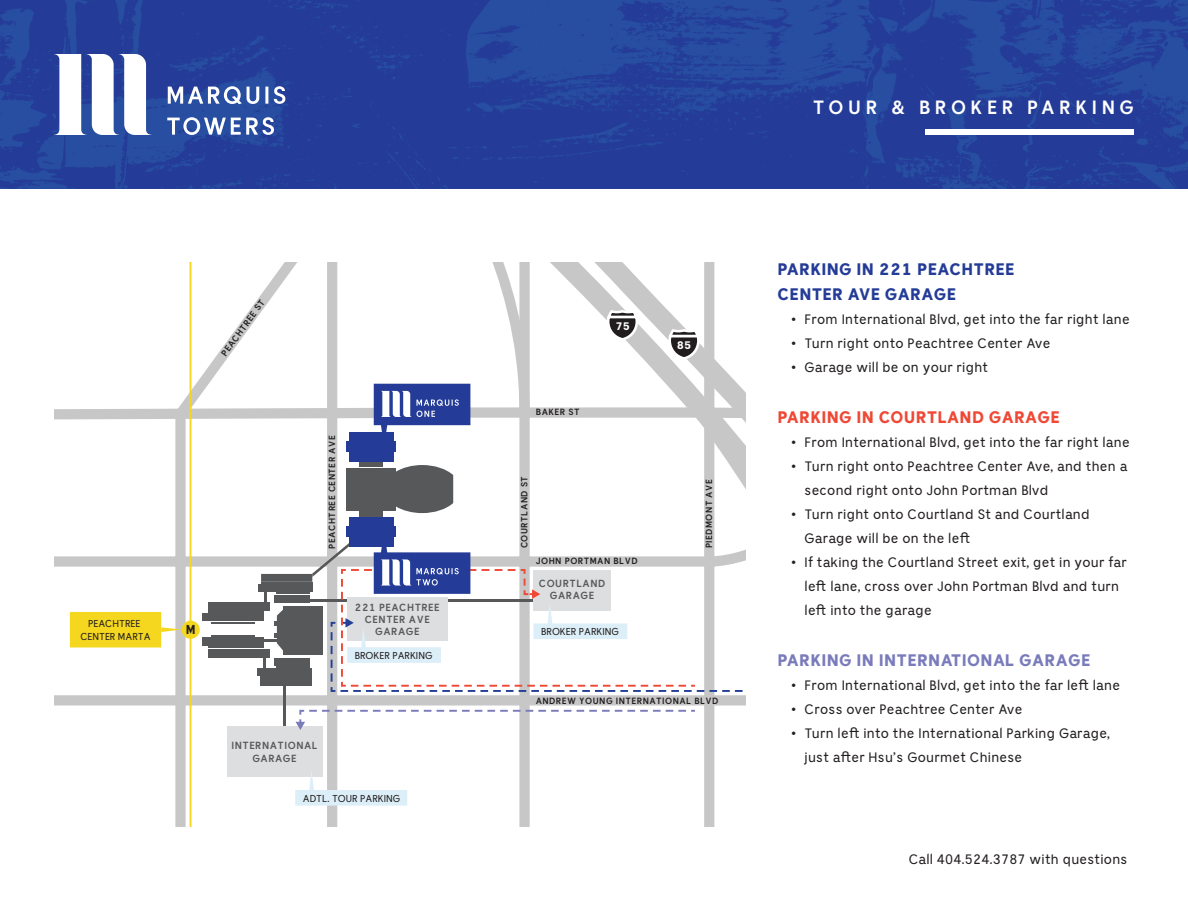
<style>
.page{position:relative;width:1188px;height:918px;background:#fff}
.page>*{position:absolute;margin:0;border:0;box-sizing:border-box;transform-origin:0 0}
.t1{font:700 19.05px "Bianco Sans New";letter-spacing:.24em;color:#fff}
.t2{font:800 16.5px/25.5px "Bianco Sans New";letter-spacing:.02em;color:#243c97}
.t3{font:800 16.5px "Bianco Sans New";letter-spacing:.02em;color:#7a7bbb}
.t4{font:800 16.5px "Bianco Sans New";letter-spacing:.02em;color:#ef4835}
.t5{font:13.5px/24px "Bianco Sans New";letter-spacing:.02em;color:#231f20}
.t6{font:800 12.75px "Bianco Sans New";color:#231f20;scale:.94 1}
.t7{font:800 10.8px "Bianco Sans New";color:#fff}
.t8{font:700 10.2px/12.3px "Bianco Sans New";letter-spacing:.05em;color:#58595b;text-align:center}
.t9{font:9.9px/12.8px "Bianco Sans New";color:#231f20;text-align:center}
.t10{font:700 9px "Bianco Sans New";letter-spacing:.05em;color:#231f20}
</style>
<div class="page">
<svg style="left:80px;top:262px;width:635px;height:564px"></svg>
<hr style="left:190px;top:262px;width:1px;height:564px;background:#f4d71e">
<div style="left:182px;top:621px;width:18px;height:18px;background:#f4d71e;border-radius:50%"></div>
<svg style="left:70px;top:612px;width:112px;height:35px;background:#f2da41"></svg>
<div style="left:258px;top:584px;width:54px;height:8px;background:#57585a"></div>
<div style="left:203px;top:614px;width:61px;height:7px;background:#57585a"></div>
<div style="left:209px;top:602px;width:61px;height:9px;background:#57585a"></div>
<hr style="left:209px;top:611px;width:55px;height:2px;background:#57585a">
<hr style="left:209px;top:646px;width:55px;height:2px;background:#57585a">
<hr style="left:212px;top:635px;width:43px;height:2px;background:#57585a">
<hr style="left:212px;top:622px;width:43px;height:1px;background:#57585a">
<div style="left:209px;top:649px;width:61px;height:8px;background:#57585a"></div>
<div style="left:258px;top:668px;width:54px;height:8px;background:#57585a"></div>
<div style="left:203px;top:637px;width:61px;height:9px;background:#57585a"></div>
<div style="left:227px;top:726px;width:96px;height:51px;background:#dddee0"></div>
<svg style="left:295px;top:770px;width:112px;height:36px"></svg>
<svg style="left:261px;top:262px;width:484px;height:496px"></svg>
<img style="left:0;top:0;width:1188px;height:189px">
<svg style="left:167px;top:117px;width:107px;height:18px"></svg>
<svg style="left:168px;top:86px;width:117px;height:18px"></svg>
<svg style="left:54px;top:54px;width:97px;height:81px"></svg>
<div style="left:925px;top:129px;width:209px;height:6px;background:#fff"></div>
<p class="t9" style="left:80px;top:617px;width:72px">PEACHTREE<br>CENTER MARTA</p>
<p class="t10" style="left:219px;top:352px;width:69px;rotate:-54deg">PEACHTREE ST</p>
<p class="t6" style="left:186px;top:622px;width:12px">M</p>
<p class="t10" style="left:327px;top:549px;width:115px;rotate:-90deg">PEACHTREE CENTER AVE</p>
<p class="t8" style="left:355px;top:601px;width:86px">221 PEACHTREE<br>CENTER AVE<br>GARAGE</p>
<p class="t9" style="left:355px;top:649px;width:79px">BROKER PARKING</p>
<p class="t8" style="left:231px;top:740px;width:88px">INTERNATIONAL<br>GARAGE</p>
<p class="t9" style="left:303px;top:792px;width:99px">ADTL. TOUR PARKING</p>
<p class="t10" style="left:536px;top:406px;width:45px">BAKER ST</p>
<p class="t7" style="left:615px;top:319px;width:16px">75</p>
<p class="t7" style="left:677px;top:338px;width:16px">85</p>
<p class="t10" style="left:519px;top:548px;width:74px;rotate:-90deg">COURTLAND ST</p>
<p class="t10" style="left:703px;top:548px;width:71px;rotate:-90deg">PIEDMONT AVE</p>
<p class="t10" style="left:536px;top:556px;width:103px">JOHN PORTMAN BLVD</p>
<p class="t8" style="left:539px;top:577px;width:68px">COURTLAND<br>GARAGE</p>
<p class="t9" style="left:541px;top:626px;width:79px">BROKER PARKING</p>
<p class="t10" style="left:536px;top:695px;width:184px">ANDREW YOUNG INTERNATIONAL BLVD</p>
<h1 class="t1" style="left:813px;top:95px;width:323px">TOUR &amp; BROKER PARKING</h1>
<p class="t2" style="left:778px;top:257px;width:239px">PARKING IN 221 PEACHTREE<br>CENTER AVE GARAGE</p>
<p class="t5" style="left:791px;top:308px;width:340px">• From International Blvd, get into the far right lane</p>
<p class="t5" style="left:791px;top:332px;width:261px">• Turn right onto Peachtree Center Ave</p>
<p class="t5" style="left:791px;top:356px;width:199px">• Garage will be on your right</p>
<p class="t4" style="left:778px;top:407px;width:284px">PARKING IN COURTLAND GARAGE</p>
<p class="t5" style="left:791px;top:431px;width:340px">• From International Blvd, get into the far right lane</p>
<p class="t5" style="left:805px;top:455px;width:324px;text-indent:-14px">• Turn right onto Peachtree Center Ave, and then a second right onto John Portman Blvd</p>
<p class="t5" style="left:805px;top:503px;width:287px;text-indent:-14px">• Turn right onto Courtland St and Courtland<br>Garage will be on the left</p>
<p class="t5" style="left:805px;top:551px;width:324px;text-indent:-14px">• If taking the Courtland Street exit, get in your far left lane, cross over John Portman Blvd and turn left into the garage</p>
<p class="t3" style="left:778px;top:650px;width:314px">PARKING IN INTERNATIONAL GARAGE</p>
<p class="t5" style="left:791px;top:674px;width:330px">• From International Blvd, get into the far left lane</p>
<p class="t5" style="left:791px;top:698px;width:233px">• Cross over Peachtree Center Ave</p>
<p class="t5" style="left:805px;top:722px;width:307px;text-indent:-14px">• Turn left into the International Parking Garage, just after Hsu’s Gourmet Chinese</p>
<p class="t5" style="left:909px;top:847px;width:220px">Call 404.524.3787 with questions</p>
</div>
